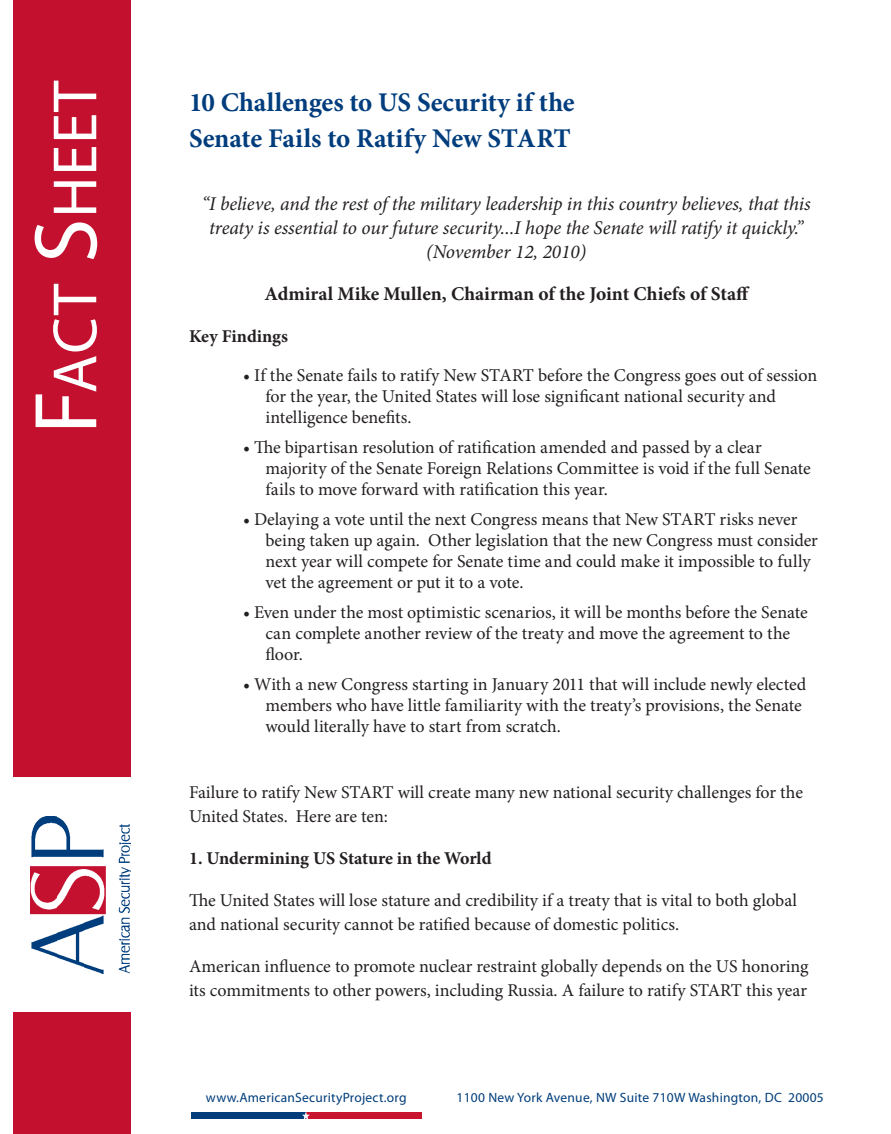
<style>
.page{position:relative;width:891px;height:1134px;background:#fff}
.page>*{position:absolute;margin:0;border:0;box-sizing:border-box;transform-origin:0 0}
.t1{font:63px "Myriad Pro";letter-spacing:.015em;color:#fff}
.t2{font:700 27px/36px "Minion Pro";letter-spacing:-.005em;color:#013d7d}
.regular_text{font:italic 19.5px/24px "Minion Pro";letter-spacing:-.01em;color:#231f20;text-align:center}
.regular_text-2{font:700 19.5px "Minion Pro";color:#231f20}
.List_level_two{font:18px/21px "Minion Pro";letter-spacing:-.005em;color:#231f20}
.regular_text-3{font:18px/24px "Minion Pro";color:#231f20}
.regular_text-4{font:700 18px "Minion Pro";color:#231f20}
.t3{font:13.5px "Myriad Pro";letter-spacing:.02em;color:#003d7a}
.s1{font-size:90px}
</style>
<div class="page">
<div style="left:14px;top:0;width:117px;height:777px;background:#c3102f"></div>
<img style="left:30px;top:816px;width:101px;height:157px">
<div style="left:14px;top:1012px;width:117px;height:122px;background:#c3102f"></div>
<div style="left:191px;top:1112px;width:115px;height:7px;background:#003d7a"></div>
<div style="left:306px;top:1112px;width:115px;height:7px;background:#c91430"></div>
<svg style="left:302px;top:1112px;width:8px;height:7px"></svg>
<p class="t1" style="left:36px;top:434px;width:355px;rotate:-90deg"><span class="s1">F</span>act <span class="s1">S</span>heet</p>
<h2 class="t2" style="left:189px;top:84px;width:387px">10 Challenges to US Security if the<br>Senate Fails to Ratify New START</h2>
<p class="regular_text" style="left:202px;top:192px;width:610px">“I believe, and the rest of the military leadership in this country believes, that this treaty is essential to our future security...I hope the Senate will ratify it quickly.” (November 12, 2010)</p>
<p class="regular_text-2" style="left:265px;top:280px;width:487px">Admiral Mike Mullen, Chairman of the Joint Chiefs of Staff</p>
<p class="regular_text-4" style="left:189px;top:324px;width:100px">Key Findings</p>
<p class="List_level_two" style="left:266px;top:365px;width:553px;text-indent:-22px">• If the Senate fails to ratify New START before the Congress goes out of session for the year, the United States will lose significant national security and intelligence benefits.</p>
<p class="List_level_two" style="left:266px;top:437px;width:547px;text-indent:-22px">• The bipartisan resolution of ratification amended and passed by a clear majority of the Senate Foreign Relations Committee is void if the full Senate fails to move forward with ratification this year.</p>
<p class="List_level_two" style="left:266px;top:509px;width:554px;text-indent:-22px">• Delaying a vote until the next Congress means that New START risks never being taken up again. Other legislation that the new Congress must consider next year will compete for Senate time and could make it impossible to fully vet the agreement or put it to a vote.</p>
<p class="List_level_two" style="left:266px;top:602px;width:544px;text-indent:-22px">• Even under the most optimistic scenarios, it will be months before the Senate can complete another review of the treaty and move the agreement to the floor.</p>
<p class="List_level_two" style="left:266px;top:674px;width:542px;text-indent:-22px">• With a new Congress starting in January 2011 that will include newly elected members who have little familiarity with the treaty’s provisions, the Senate would literally have to start from scratch.</p>
<p class="regular_text-3" style="left:189px;top:780px;width:616px">Failure to ratify New START will create many new national security challenges for the<br>United States. Here are ten:</p>
<p class="regular_text-4" style="left:189px;top:846px;width:304px">1. Undermining US Stature in the World</p>
<p class="regular_text-3" style="left:189px;top:888px;width:609px">The United States will lose stature and credibility if a treaty that is vital to both global and national security cannot be ratified because of domestic politics.</p>
<p class="regular_text-3" style="left:189px;top:954px;width:621px">American influence to promote nuclear restraint globally depends on the US honoring its commitments to other powers, including Russia. A failure to ratify START this year</p>
<p class="t3" style="left:206px;top:1089px;width:202px">www.AmericanSecurityProject.org</p>
<p class="t3" style="left:457px;top:1089px;width:369px">1100 New York Avenue, NW Suite 710W Washington, DC 20005</p>
</div>
